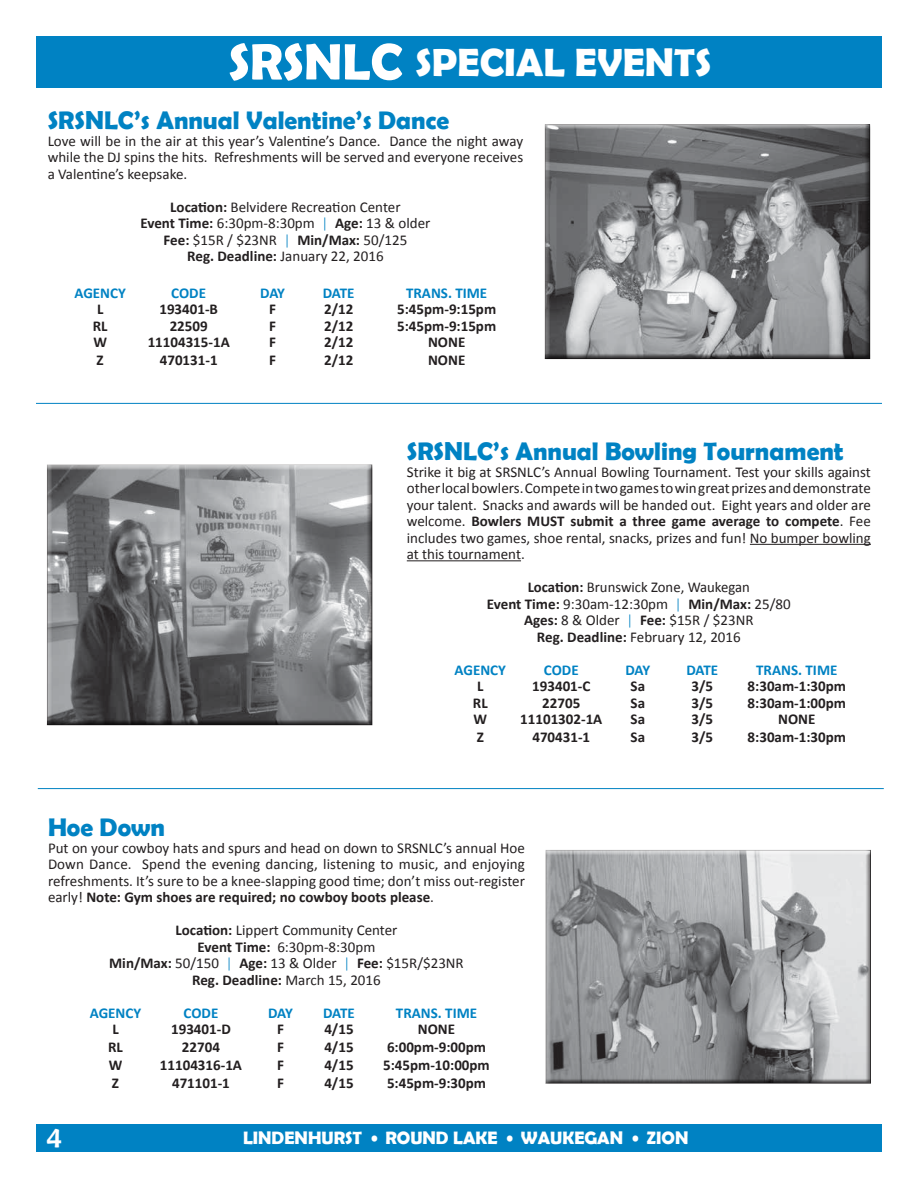
<style>
.page{position:relative;width:918px;height:1188px;background:#fff}
.page>*{position:absolute;margin:0;border:0;box-sizing:border-box;transform-origin:0 0}
.t1{font:700 39.45px "Berlin Sans FB Demi";color:#fff}
.t2{font:30px "Berlin Sans FB";color:#fff}
.t3{font:700 25.5px "Berlin Sans FB Demi";color:#0082c3}
.t4{font:700 18px "Berlin Sans FB Demi";color:#fff}
.t5{font:15px/16.5px "Calibri";color:#231f20;text-align:justify}
.t6{font:700 15px "Calibri";color:#231f20}
.t7{font:700 15px "Calibri";color:#0082c3}
.s1{font-size:51.45px}
.s2{font-weight:700}
.s3{font-weight:300;color:#0082c3}
.s4{font-family:"Berlin Sans FB";font-weight:400;font-size:15px}
</style>
<div class="page">
<div style="left:36px;top:1125px;width:846px;height:27px;background:#0082c3"></div>
<div style="left:36px;top:36px;width:846px;height:52px;background:#0082c3"></div>
<hr style="left:750px;top:544px;width:121px;height:1px;background:#231f20">
<hr style="left:407px;top:560px;width:114px;height:1px;background:#231f20">
<hr style="left:36px;top:403px;width:846px;height:1px;background:#0082c3">
<div style="left:544px;top:124px;width:327px;height:236px;background:#231f20;opacity:.75"></div>
<div style="left:47px;top:464px;width:327px;height:262px;background:#231f20;opacity:.75"></div>
<hr style="left:38px;top:788px;width:846px;height:1px;background:#0082c3">
<div style="left:545px;top:849px;width:327px;height:235px;background:#231f20;opacity:.75"></div>
<h1 class="t1" style="left:229px;top:40px;width:484px"><span class="s1">SRSNLC</span> SPECIAL EVENTS</h1>
<h3 class="t3" style="left:48px;top:106px;width:403px">SRSNLC’s Annual Valentine’s Dance</h3>
<p class="t5" style="left:48px;top:133px;width:477px">Love will be in the air at this year’s Valentine’s Dance. Dance the night away while the DJ spins the hits. Refreshments will be served and everyone receives a Valentine’s keepsake.</p>
<p class="t5" style="left:141px;top:199px;width:291px;text-align:center"><span class="s2">Location:</span> Belvidere Recreation Center<br><span class="s2">Event Time:</span> 6:30pm-8:30pm <span class="s3">|</span> <span class="s2">Age:</span> 13 &amp; older <span class="s2">Fee:</span> $15R / $23NR <span class="s3">|</span> <span class="s2">Min/Max:</span> 50/125<br><span class="s2">Reg. Deadline:</span> January 22, 2016</p>
<p class="t7" style="left:75px;top:283px;width:53px">AGENCY</p>
<p class="t7" style="left:171px;top:283px;width:36px">CODE</p>
<p class="t7" style="left:260px;top:283px;width:26px">DAY</p>
<p class="t7" style="left:323px;top:283px;width:33px">DATE</p>
<p class="t7" style="left:406px;top:283px;width:83px">TRANS. TIME</p>
<p class="t6" style="left:97px;top:299px;width:8px">L</p>
<p class="t6" style="left:159px;top:299px;width:60px">193401-B</p>
<p class="t6" style="left:269px;top:299px;width:8px">F</p>
<p class="t6" style="left:324px;top:299px;width:31px">2/12</p>
<p class="t6" style="left:397px;top:299px;width:100px">5:45pm-9:15pm</p>
<p class="t6" style="left:93px;top:316px;width:16px">RL</p>
<p class="t6" style="left:170px;top:316px;width:40px">22509</p>
<p class="t6" style="left:269px;top:316px;width:8px">F</p>
<p class="t6" style="left:324px;top:316px;width:31px">2/12</p>
<p class="t6" style="left:397px;top:316px;width:100px">5:45pm-9:15pm</p>
<p class="t6" style="left:93px;top:332px;width:15px">W</p>
<p class="t6" style="left:148px;top:332px;width:84px">11104315-1A</p>
<p class="t6" style="left:269px;top:332px;width:8px">F</p>
<p class="t6" style="left:324px;top:332px;width:31px">2/12</p>
<p class="t6" style="left:428px;top:332px;width:39px">NONE</p>
<p class="t6" style="left:97px;top:350px;width:9px">Z</p>
<p class="t6" style="left:160px;top:350px;width:59px">470131-1</p>
<p class="t6" style="left:269px;top:350px;width:8px">F</p>
<p class="t6" style="left:324px;top:350px;width:31px">2/12</p>
<p class="t6" style="left:428px;top:350px;width:39px">NONE</p>
<h3 class="t3" style="left:407px;top:437px;width:438px">SRSNLC’s Annual Bowling Tournament</h3>
<p class="t5" style="left:407px;top:463px;width:466px">Strike it big at SRSNLC’s Annual Bowling Tournament. Test your skills against other local bowlers. Compete in two games to win great prizes and demonstrate your talent. Snacks and awards will be handed out. Eight years and older are welcome. <span class="s2">Bowlers MUST submit a three game average to compete</span>. Fee includes two games, shoe rental, snacks, prizes and fun! No bumper bowling at this tournament.</p>
<p class="t5" style="left:487px;top:579px;width:305px;text-align:center"><span class="s2">Location:</span> Brunswick Zone, Waukegan<br><span class="s2">Event Time:</span> 9:30am-12:30pm <span class="s3">|</span> <span class="s2">Min/Max:</span> 25/80<br><span class="s2">Ages:</span> 8 &amp; Older <span class="s3">|</span> <span class="s2">Fee:</span> $15R / $23NR<br><span class="s2">Reg. Deadline:</span> February 12, 2016</p>
<p class="t7" style="left:455px;top:660px;width:53px">AGENCY</p>
<p class="t7" style="left:544px;top:660px;width:36px">CODE</p>
<p class="t7" style="left:625px;top:660px;width:26px">DAY</p>
<p class="t7" style="left:686px;top:660px;width:33px">DATE</p>
<p class="t7" style="left:756px;top:660px;width:83px">TRANS. TIME</p>
<p class="t6" style="left:477px;top:677px;width:8px">L</p>
<p class="t6" style="left:532px;top:677px;width:60px">193401-C</p>
<p class="t6" style="left:631px;top:677px;width:16px">Sa</p>
<p class="t6" style="left:691px;top:677px;width:23px">3/5</p>
<p class="t6" style="left:748px;top:677px;width:100px">8:30am-1:30pm</p>
<p class="t6" style="left:473px;top:693px;width:16px">RL</p>
<p class="t6" style="left:542px;top:693px;width:40px">22705</p>
<p class="t6" style="left:631px;top:693px;width:16px">Sa</p>
<p class="t6" style="left:691px;top:693px;width:23px">3/5</p>
<p class="t6" style="left:748px;top:693px;width:100px">8:30am-1:00pm</p>
<p class="t6" style="left:474px;top:710px;width:15px">W</p>
<p class="t6" style="left:520px;top:710px;width:84px">11101302-1A</p>
<p class="t6" style="left:631px;top:710px;width:16px">Sa</p>
<p class="t6" style="left:691px;top:710px;width:23px">3/5</p>
<p class="t6" style="left:778px;top:710px;width:39px">NONE</p>
<p class="t6" style="left:477px;top:728px;width:9px">Z</p>
<p class="t6" style="left:532px;top:728px;width:59px">470431-1</p>
<p class="t6" style="left:631px;top:728px;width:16px">Sa</p>
<p class="t6" style="left:691px;top:728px;width:23px">3/5</p>
<p class="t6" style="left:748px;top:728px;width:100px">8:30am-1:30pm</p>
<h3 class="t3" style="left:48px;top:813px;width:119px">Hoe Down</h3>
<p class="t5" style="left:48px;top:840px;width:479px">Put on your cowboy hats and spurs and head on down to SRSNLC’s annual Hoe Down Dance. Spend the evening dancing, listening to music, and enjoying refreshments. It’s sure to be a knee-slapping good time; don’t miss out-register early! <span class="s2">Note: Gym shoes are required; no cowboy boots please</span>.</p>
<p class="t5" style="left:109px;top:922px;width:356px;text-align:center"><span class="s2">Location:</span> Lippert Community Center<br><span class="s2">Event Time:</span> 6:30pm-8:30pm<br><span class="s2">Min/Max:</span> 50/150 <span class="s3">|</span> <span class="s2">Age:</span> 13 &amp; Older <span class="s3">|</span> <span class="s2">Fee:</span> $15R/$23NR <span class="s2">Reg. Deadline:</span> March 15, 2016</p>
<p class="t7" style="left:90px;top:1003px;width:53px">AGENCY</p>
<p class="t7" style="left:184px;top:1003px;width:36px">CODE</p>
<p class="t7" style="left:268px;top:1003px;width:26px">DAY</p>
<p class="t7" style="left:323px;top:1003px;width:33px">DATE</p>
<p class="t7" style="left:396px;top:1003px;width:83px">TRANS. TIME</p>
<p class="t6" style="left:112px;top:1020px;width:8px">L</p>
<p class="t6" style="left:171px;top:1020px;width:61px">193401-D</p>
<p class="t6" style="left:277px;top:1020px;width:8px">F</p>
<p class="t6" style="left:324px;top:1020px;width:31px">4/15</p>
<p class="t6" style="left:418px;top:1020px;width:39px">NONE</p>
<p class="t6" style="left:108px;top:1038px;width:16px">RL</p>
<p class="t6" style="left:182px;top:1038px;width:40px">22704</p>
<p class="t6" style="left:277px;top:1038px;width:8px">F</p>
<p class="t6" style="left:324px;top:1038px;width:31px">4/15</p>
<p class="t6" style="left:387px;top:1038px;width:100px">6:00pm-9:00pm</p>
<p class="t6" style="left:109px;top:1056px;width:15px">W</p>
<p class="t6" style="left:160px;top:1056px;width:84px">11104316-1A</p>
<p class="t6" style="left:277px;top:1056px;width:8px">F</p>
<p class="t6" style="left:324px;top:1056px;width:31px">4/15</p>
<p class="t6" style="left:383px;top:1056px;width:108px">5:45pm-10:00pm</p>
<p class="t6" style="left:112px;top:1074px;width:9px">Z</p>
<p class="t6" style="left:172px;top:1074px;width:59px">471101-1</p>
<p class="t6" style="left:277px;top:1074px;width:8px">F</p>
<p class="t6" style="left:324px;top:1074px;width:31px">4/15</p>
<p class="t6" style="left:387px;top:1074px;width:100px">5:45pm-9:30pm</p>
<h2 class="t2" style="left:47px;top:1120px;width:16px">4</h2>
<p class="t4" style="left:243px;top:1128px;width:447px">LINDENHURST <span class="s4">•</span> ROUND LAKE <span class="s4">•</span> WAUKEGAN <span class="s4">•</span> ZION</p>
</div>
